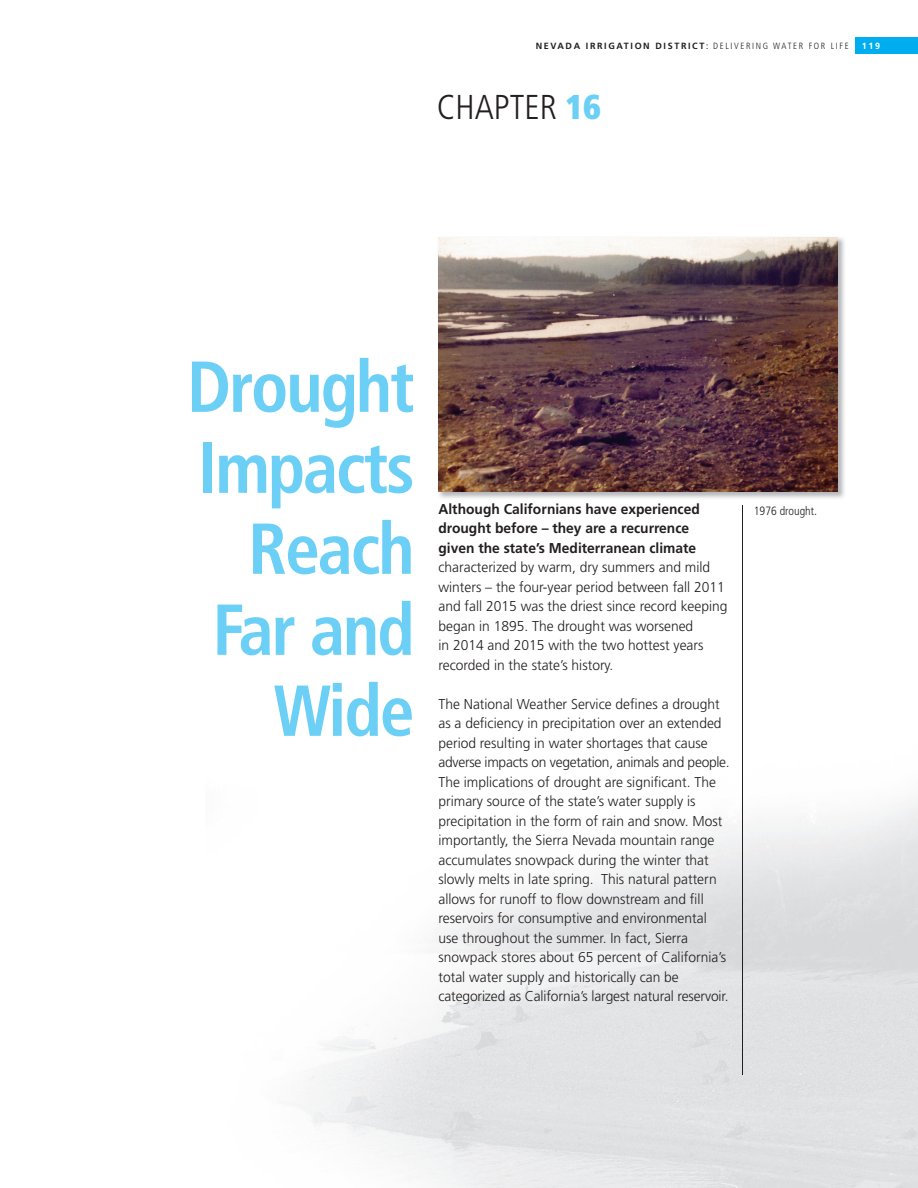
<style>
.page{position:relative;width:918px;height:1188px;background:#fff}
.page>*{position:absolute;margin:0;border:0;box-sizing:border-box;transform-origin:0 0}
.t1{font:700 condensed 72px/81px "Frutiger";letter-spacing:-.03em;color:#6bcff6;text-align:right}
.t2{font:300 condensed 34.5px "Frutiger";color:#231f20}
.t3{font:300 14.25px/19.5px "Frutiger";color:#231f20}
.t4{font:700 14.25px/19.5px "Frutiger";color:#231f20}
.t5{font:300 condensed 12px "Frutiger";color:#231f20}
.t6{font:700 9px "Frutiger";letter-spacing:.18em;color:#231f20}
.t7{font:700 9px "Frutiger";color:#fff}
.s1{font-weight:400;font-stretch:condensed}
.s2{font-weight:300;font-stretch:condensed}
.s3{font-weight:900;color:#6bcff6}
</style>
<div class="page">
<div style="left:855px;top:37px;width:63px;height:16px;background:#00aeef"></div>
<hr style="left:742px;top:505px;width:1px;height:570px;background:#231f20">
<img style="left:438px;top:237px;width:407px;height:261px">
<img style="left:438px;top:238px;width:400px;height:254px">
<p class="t6" style="left:536px;top:42px;width:315px">NEVADA IRRIGATION DISTRICT<span class="s1">:</span> <span class="s2">DELIVERING WATER FOR LIFE</span></p>
<p class="t7" style="left:862px;top:42px;width:20px">119</p>
<h2 class="t2" style="left:437px;top:90px;width:166px">CHAPTER <span class="s3">16</span></h2>
<h1 class="t1" style="left:187px;top:350px;width:229px">Drought<br>Impacts<br>Reach<br>Far and<br>Wide</h1>
<p class="t4" style="left:438px;top:500px;width:263px">Although Californians have experienced drought before – they are a recurrence given the state’s Mediterranean climate</p>
<p class="t3" style="left:438px;top:559px;width:291px">characterized by warm, dry summers and mild winters – the four-year period between fall 2011 and fall 2015 was the driest since record keeping began in 1895. The drought was worsened<br>in 2014 and 2015 with the two hottest years recorded in the state’s history.</p>
<p class="t3" style="left:438px;top:695px;width:293px">The National Weather Service defines a drought as a deficiency in precipitation over an extended period resulting in water shortages that cause adverse impacts on vegetation, animals and people.<br>The implications of drought are significant. The primary source of the state’s water supply is precipitation in the form of rain and snow. Most importantly, the Sierra Nevada mountain range accumulates snowpack during the winter that slowly melts in late spring. This natural pattern allows for runoff to flow downstream and fill reservoirs for consumptive and environmental use throughout the summer. In fact, Sierra snowpack stores about 65 percent of California’s total water supply and historically can be categorized as California’s largest natural reservoir.</p>
<p class="t5" style="left:754px;top:505px;width:65px">1976 drought.</p>
</div>
